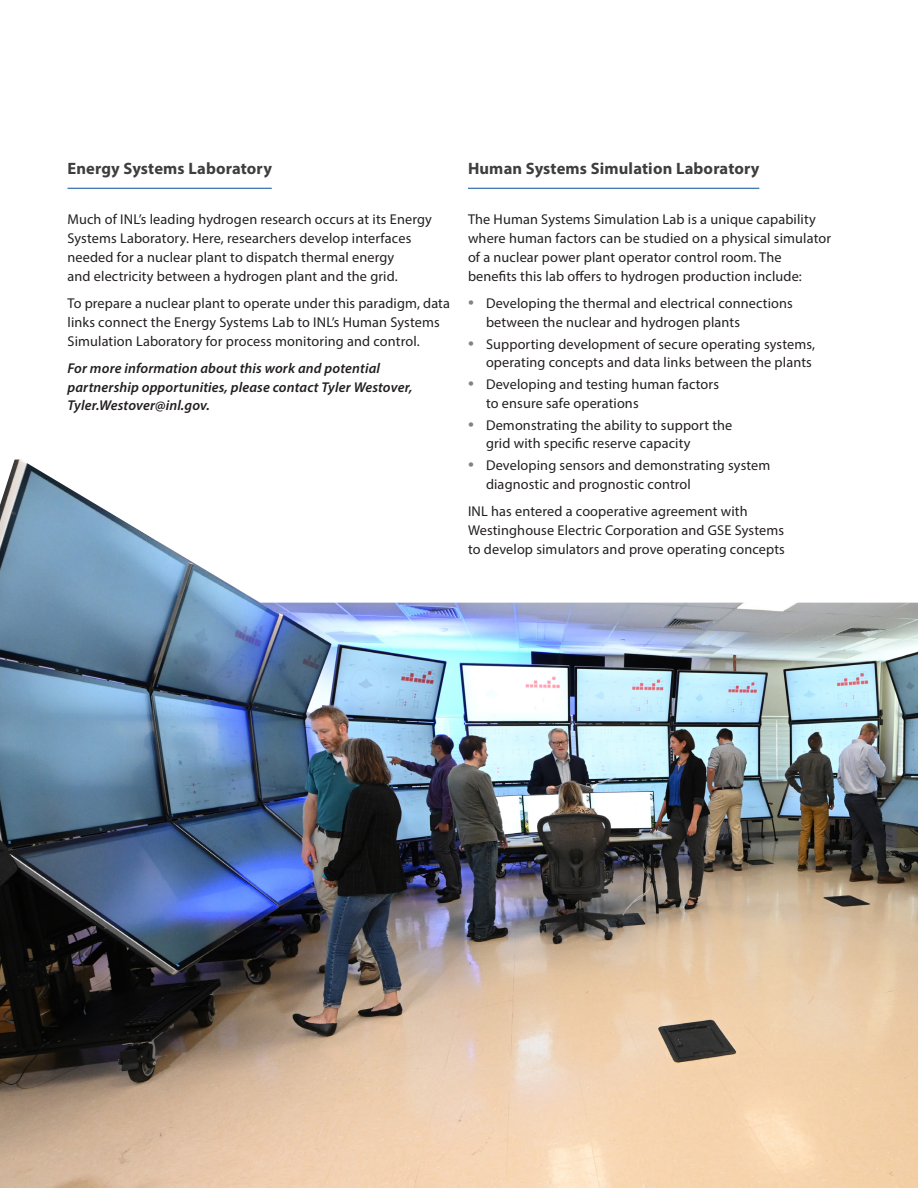
<style>
.page{position:relative;width:918px;height:1188px;background:#fff}
.page>*{position:absolute;margin:0;border:0;box-sizing:border-box;transform-origin:0 0}
.Lined_header{font:700 16.5px "Myriad Pro";letter-spacing:.01em;color:#3e3e3f}
.First_para{font:14.25px/18.8px "Myriad Pro";letter-spacing:.01em;color:#231f20}
.Body_Text{font:14.25px/18.8px "Myriad Pro";letter-spacing:.01em;color:#231f20}
.For_more_info{font:italic 600 14.25px/18.8px "Myriad Pro";letter-spacing:.01em;color:#231f20}
.s1{font-size:21px;color:#808285}
</style>
<div class="page">
<hr style="left:68px;top:188px;width:204px;height:1px;background:#07519e">
<hr style="left:468px;top:188px;width:291px;height:1px;background:#07519e">
<img style="left:0;top:460px;width:918px;height:728px">
<p class="Lined_header" style="left:68px;top:158px;width:206px">Energy Systems Laboratory</p>
<p class="First_para" style="left:68px;top:210px;width:366px">Much of INL’s leading hydrogen research occurs at its Energy Systems Laboratory. Here, researchers develop interfaces needed for a nuclear plant to dispatch thermal energy<br>and electricity between a hydrogen plant and the grid.</p>
<p class="Body_Text" style="left:68px;top:294px;width:384px">To prepare a nuclear plant to operate under this paradigm, data links connect the Energy Systems Lab to INL’s Human Systems<br>Simulation Laboratory for process monitoring and control.</p>
<p class="For_more_info" style="left:68px;top:358px;width:347px">For more information about this work and potential partnership opportunities, please contact Tyler Westover,<br>Tyler.Westover@inl.gov.</p>
<p class="Lined_header" style="left:468px;top:158px;width:293px">Human Systems Simulation Laboratory</p>
<p class="First_para" style="left:468px;top:210px;width:365px">The Human Systems Simulation Lab is a unique capability where human factors can be studied on a physical simulator of a nuclear power plant operator control room. The benefits this lab offers to hydrogen production include:</p>
<p class="First_para" style="left:486px;top:294px;width:308px;text-indent:-18px"><span class="s1">•</span> Developing the thermal and electrical connections between the nuclear and hydrogen plants</p>
<p class="First_para" style="left:468px;top:334px;width:349px;text-align:right"><span class="s1">•</span> Supporting development of secure operating systems, operating concepts and data links between the plants</p>
<p class="First_para" style="left:486px;top:375px;width:235px;text-indent:-18px"><span class="s1">•</span> Developing and testing human factors to ensure safe operations</p>
<p class="First_para" style="left:486px;top:415px;width:248px;text-indent:-18px"><span class="s1">•</span> Demonstrating the ability to support the grid with specific reserve capacity</p>
<p class="First_para" style="left:486px;top:456px;width:286px;text-indent:-18px"><span class="s1">•</span> Developing sensors and demonstrating system diagnostic and prognostic control</p>
<p class="Body_Text" style="left:468px;top:502px;width:318px">INL has entered a cooperative agreement with<br>Westinghouse Electric Corporation and GSE Systems to develop simulators and prove operating concepts</p>
</div>
